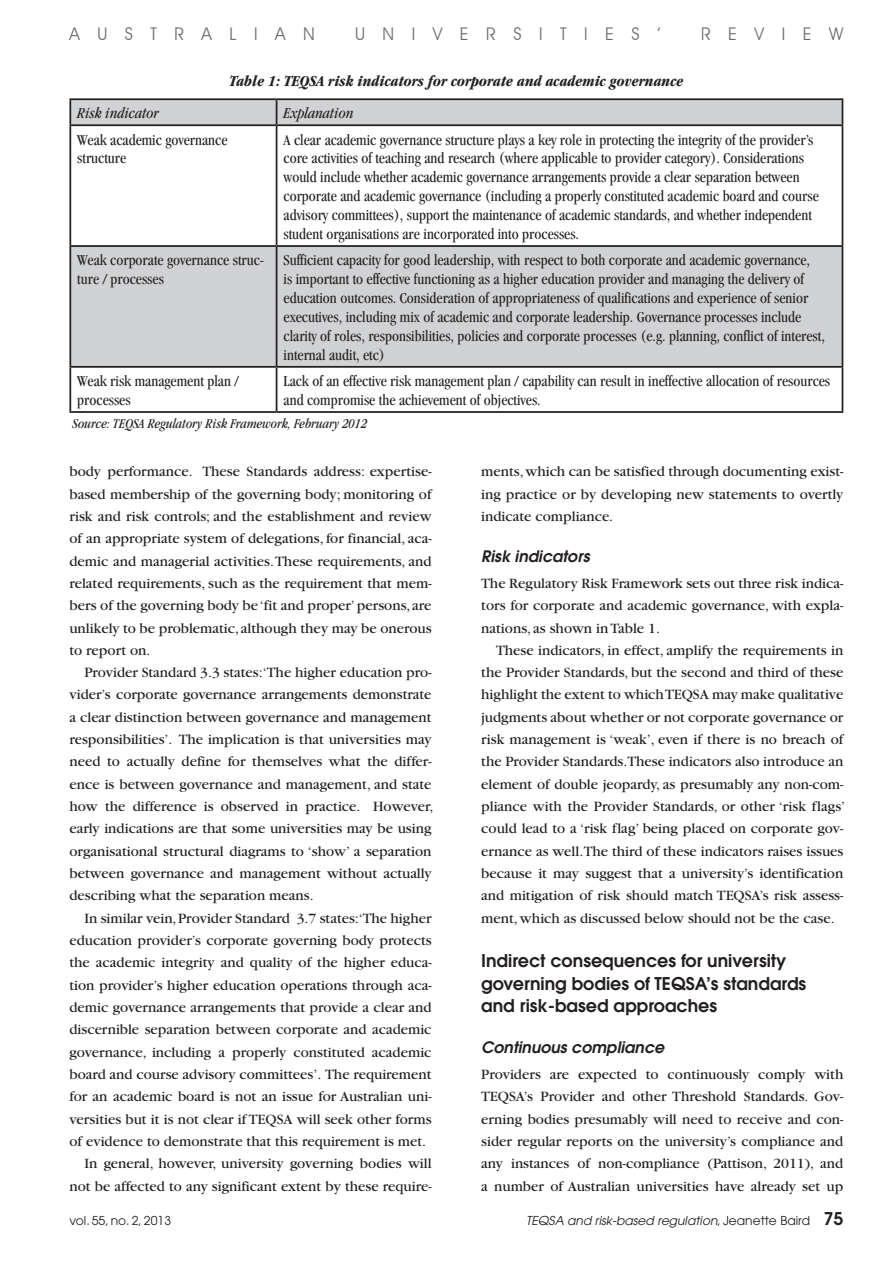
<style>
.page{position:relative;width:893px;height:1265px;background:#fff}
.page>*{position:absolute;margin:0;border:0;box-sizing:border-box;transform-origin:0 0}
.Heading_4_no_space_a{font:600 17.5px/22.4px "Avant Garde";color:#231f20}
.t1{font:17.5px "Avant Garde IT Cby BT";letter-spacing:1em;color:#6c6d70}
.Table_body{font:condensed 15.75px/18.9px "Garamond";color:#231f20}
.Table_H1{font:italic 700 condensed 15.75px "Garamond";color:#231f20}
.Heading_5__sub_head{font:italic 600 15.75px "Avant Garde";color:#231f20}
.Table_H2__header_row{font:italic condensed 15.75px "Garamond";color:#231f20}
.Body_Text{font:14.88px/22.4px "Garamond";color:#231f20}
.Body_Text_1st_Para{font:14.88px/22.4px "Garamond";color:#231f20;text-align:justify}
.Table_ref{font:italic condensed 14px "Garamond";color:#231f20}
.t2{font:italic 12.25px "Avant Garde";color:#231f20}
.t3{font:12.25px "Avant Garde";color:#231f20}
.s1{font-style:normal}
.s2{font-weight:600;font-style:normal;font-size:17.5px}
</style>
<div class="page">
<svg style="left:71px;top:100px;width:771px;height:266px;fill:#d1d2d4"></svg>
<hr style="left:69px;top:98px;width:208px;height:2px;background:#231f20">
<hr style="left:69px;top:100px;width:2px;height:24px;background:#231f20">
<hr style="left:277px;top:98px;width:566px;height:2px;background:#231f20">
<svg style="left:276px;top:100px;width:1px;height:24px"></svg>
<svg style="left:842px;top:100px;width:1px;height:24px"></svg>
<hr style="left:69px;top:124px;width:208px;height:2px;background:#231f20">
<hr style="left:69px;top:126px;width:2px;height:119px;background:#231f20">
<hr style="left:277px;top:124px;width:566px;height:2px;background:#231f20">
<hr style="left:276px;top:126px;width:1px;height:119px;background:#231f20">
<hr style="left:842px;top:126px;width:1px;height:119px;background:#231f20">
<hr style="left:69px;top:245px;width:208px;height:2px;background:#231f20">
<hr style="left:69px;top:247px;width:2px;height:119px;background:#231f20">
<hr style="left:277px;top:245px;width:566px;height:2px;background:#231f20">
<hr style="left:276px;top:247px;width:1px;height:119px;background:#231f20">
<hr style="left:842px;top:247px;width:1px;height:119px;background:#231f20">
<hr style="left:69px;top:366px;width:208px;height:2px;background:#231f20">
<hr style="left:69px;top:368px;width:2px;height:43px;background:#231f20">
<hr style="left:277px;top:366px;width:566px;height:2px;background:#231f20">
<hr style="left:276px;top:368px;width:1px;height:43px;background:#231f20">
<hr style="left:842px;top:368px;width:1px;height:43px;background:#231f20">
<hr style="left:69px;top:411px;width:208px;height:2px;background:#231f20">
<hr style="left:277px;top:411px;width:566px;height:2px;background:#231f20">
<p class="t1" style="left:69px;top:24px;width:247px">AUSTRALIAN</p>
<p class="t1" style="left:355px;top:24px;width:307px">UNIVERSITIES’</p>
<p class="t1" style="left:701px;top:24px;width:144px">REVIEW</p>
<p class="Table_H1" style="left:229px;top:72px;width:456px">Table 1: TEQSA risk indicators for corporate and academic governance</p>
<p class="Table_H2__header_row" style="left:77px;top:105px;width:83px">Risk indicator</p>
<p class="Table_H2__header_row" style="left:284px;top:105px;width:71px">Explanation</p>
<p class="Table_body" style="left:77px;top:130px;width:152px">Weak academic governance structure</p>
<p class="Table_body" style="left:284px;top:130px;width:537px">A clear academic governance structure plays a key role in protecting the integrity of the provider’s core activities of teaching and research (where applicable to provider category). Considerations would include whether academic governance arrangements provide a clear separation between corporate and academic governance (including a properly constituted academic board and course advisory committees), support the maintenance of academic standards, and whether independent student organisations are incorporated into processes.</p>
<p class="Table_body" style="left:77px;top:251px;width:188px">Weak corporate governance struc&shy;ture / processes</p>
<p class="Table_body" style="left:284px;top:251px;width:543px">Sufficient capacity for good leadership, with respect to both corporate and academic governance,<br>is important to effective functioning as a higher education provider and managing the delivery of education outcomes. Consideration of appropriateness of qualifications and experience of senior executives, including mix of academic and corporate leadership. Governance processes include clarity of roles, responsibilities, policies and corporate processes (e.g. planning, conflict of interest, internal audit, etc)</p>
<p class="Table_body" style="left:77px;top:372px;width:163px">Weak risk management plan / processes</p>
<p class="Table_body" style="left:284px;top:372px;width:548px">Lack of an effective risk management plan / capability can result in ineffective allocation of resources and compromise the achievement of objectives.</p>
<p class="Table_ref" style="left:73px;top:415px;width:296px">Source: TEQSA Regulatory Risk Framework, February 2012</p>
<p class="Body_Text_1st_Para" style="left:69px;top:461px;width:364px">body performance. These Standards address: expertise&shy;based membership of the governing body; monitoring of risk and risk controls; and the establishment and review of an appropriate system of delegations, for financial, aca&shy;demic and managerial activities. These requirements, and related requirements, such as the requirement that mem&shy;bers of the governing body be ‘fit and proper’ persons, are unlikely to be problematic, although they may be onerous to report on.</p>
<p class="Body_Text" style="left:69px;top:661px;width:365px;text-indent:15px">Provider Standard 3.3 states:‘The higher education pro&shy;vider’s corporate governance arrangements demonstrate a clear distinction between governance and management responsibilities’. The implication is that universities may need to actually define for themselves what the differ&shy;ence is between governance and management, and state how the difference is observed in practice. However, early indications are that some universities may be using organisational structural diagrams to ‘show’ a separation between governance and management without actually describing what the separation means.</p>
<p class="Body_Text" style="left:69px;top:907px;width:364px;text-align:justify;text-indent:15px">In similar vein, Provider Standard 3.7 states:‘The higher education provider’s corporate governing body protects the academic integrity and quality of the higher educa&shy;tion provider’s higher education operations through aca&shy;demic governance arrangements that provide a clear and discernible separation between corporate and academic governance, including a properly constituted academic board and course advisory committees’. The requirement for an academic board is not an issue for Australian uni&shy;versities but it is not clear if TEQSA will seek other forms of evidence to demonstrate that this requirement is met.</p>
<p class="Body_Text" style="left:69px;top:1153px;width:364px;text-align:right">In general, however, university governing bodies will not be affected to any significant extent by these require-</p>
<p class="Body_Text" style="left:481px;top:461px;width:364px;text-align:justify">ments, which can be satisfied through documenting exist&shy;ing practice or by developing new statements to overtly indicate compliance.</p>
<p class="Heading_5__sub_head" style="left:481px;top:546px;width:110px">Risk indicators</p>
<p class="Body_Text_1st_Para" style="left:481px;top:572px;width:364px">The Regulatory Risk Framework sets out three risk indica&shy;tors for corporate and academic governance, with expla&shy;nations, as shown in Table 1.</p>
<p class="Body_Text" style="left:481px;top:639px;width:365px;text-indent:15px">These indicators, in effect, amplify the requirements in the Provider Standards, but the second and third of these highlight the extent to which TEQSA may make qualitative judgments about whether or not corporate governance or risk management is ‘weak’, even if there is no breach of the Provider Standards.These indicators also introduce an element of double jeopardy, as presumably any non-com&shy;pliance with the Provider Standards, or other ‘risk flags’ could lead to a ‘risk flag’ being placed on corporate gov&shy;ernance as well.The third of these indicators raises issues because it may suggest that a university’s identification and mitigation of risk should match TEQSA’s risk assess&shy;ment, which as discussed below should not be the case.</p>
<p class="Heading_4_no_space_a" style="left:481px;top:949px;width:327px">Indirect consequences for university governing bodies of TEQSA’s standards and risk-based approaches</p>
<p class="Heading_5__sub_head" style="left:481px;top:1037px;width:185px">Continuous compliance</p>
<p class="Body_Text_1st_Para" style="left:481px;top:1063px;width:364px">Providers are expected to continuously comply with TEQSA’s Provider and other Threshold Standards. Gov&shy;erning bodies presumably will need to receive and con&shy;sider regular reports on the university’s compliance and any instances of non-compliance (Pattison, 2011), and a number of Australian universities have already set up</p>
<p class="t3" style="left:69px;top:1214px;width:103px">vol. 55, no. 2, 2013</p>
<p class="t2" style="left:526px;top:1214px;width:319px">TEQSA and risk-based regulation<span class="s1">, Jeanette Baird</span> <span class="s2">75</span></p>
</div>
